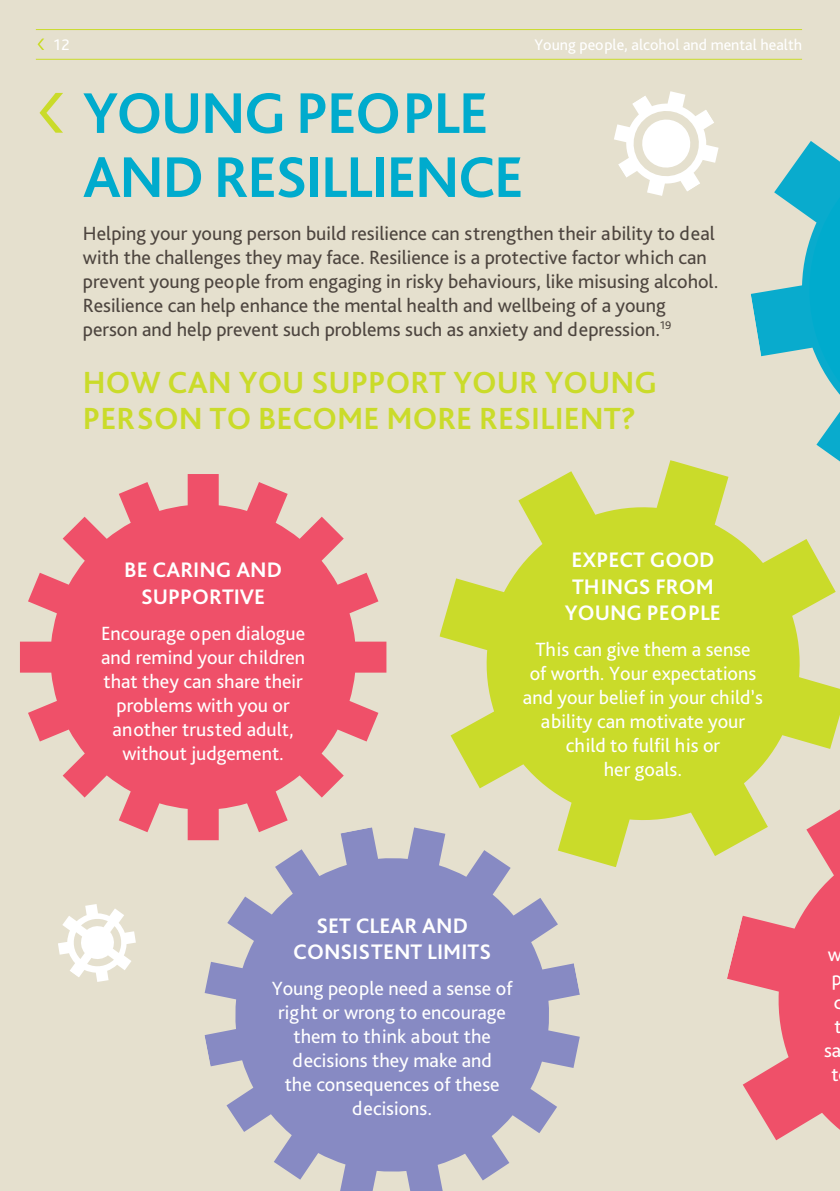
<style>
.page{position:relative;width:840px;height:1191px;background:#fff}
.page>*{position:absolute;margin:0;border:0;box-sizing:border-box;transform-origin:0 0}
.t1{font:700 60px/64px "Bliss Pro";letter-spacing:-.03em;color:#00abcd}
.t2{font:700 32px/36px "Bliss Pro";color:#cadb2a}
.t3{font:700 22px/26.4px "Bliss Pro";color:#fff;text-align:center}
.t4{font:20px/24px "Bliss Pro";color:#fff;text-align:center}
.t5{font:20px/24px "Bliss Pro";color:#4d453f}
.t6{font:16px "Bliss Pro";color:#fff}
</style>
<div class="page">
<div style="left:0;top:0;width:839px;height:1191px;background:#e5e0ce"></div>
<svg style="left:38px;top:39px;width:6px;height:11px"></svg>
<svg style="left:20px;top:474px;width:366px;height:366px"></svg>
<div style="left:72px;top:527px;width:276px;height:277px;background:#ef5069;border-radius:50%"></div>
<hr style="left:36px;top:59px;width:765px;height:1px;background:#cadb2a">
<hr style="left:36px;top:29px;width:765px;height:1px;background:#cadb2a">
<svg style="left:58px;top:904px;width:78px;height:78px"></svg>
<svg style="left:751px;top:141px;width:88px;height:319px"></svg>
<svg style="left:727px;top:902px;width:83px;height:239px;fill:#ef5069"></svg>
<svg style="left:810px;top:867px;width:29px;height:262px;background:#ed5e73"></svg>
<svg style="left:439px;top:460px;width:400px;height:407px"></svg>
<div style="left:518px;top:533px;width:248px;height:249px;background:#cadb2a"></div>
<svg style="left:204px;top:827px;width:375px;height:364px"></svg>
<div style="left:261px;top:876px;width:277px;height:276px;background:#878ac3"></div>
<svg style="left:614px;top:91px;width:104px;height:105px"></svg>
<svg style="left:39px;top:93px;width:24px;height:40px"></svg>
<p class="t6" style="left:54px;top:35px;width:17px">12</p>
<p class="t6" style="left:534px;top:35px;width:269px">Young people, alcohol and mental health</p>
<h1 class="t1" style="left:83px;top:80px;width:442px">YOUNG PEOPLE<br>AND RESILLIENCE</h1>
<p class="t5" style="left:83px;top:221px;width:636px">Helping your young person build resilience can strengthen their ability to deal with the challenges they may face. Resilience is a protective factor which can prevent young people from engaging in risky behaviours, like misusing alcohol.<br>Resilience can help enhance the mental health and wellbeing of a young person and help prevent such problems such as anxiety and depression.<sup>19</sup></p>
<h2 class="t2" style="left:83px;top:363px;width:575px">HOW CAN YOU SUPPORT YOUR YOUNG<br>PERSON TO BECOME MORE RESILIENT?</h2>
<p class="t3" style="left:124px;top:556px;width:159px">BE CARING AND<br>SUPPORTIVE</p>
<p class="t4" style="left:101px;top:620px;width:206px">Encourage open dialogue and remind your children that they can share their problems with you or another trusted adult, without judgement.</p>
<p class="t3" style="left:564px;top:546px;width:157px">EXPECT GOOD<br>THINGS FROM<br>YOUNG PEOPLE</p>
<p class="t4" style="left:522px;top:637px;width:241px">This can give them a sense<br>of worth. Your expectations and your belief in your child’s ability can motivate your child to fulfil his or<br>her goals.</p>
<p class="t3" style="left:293px;top:911px;width:199px">SET CLEAR AND<br>CONSISTENT LIMITS</p>
<p class="t4" style="left:271px;top:976px;width:242px">Young people need a sense of right or wrong to encourage them to think about the decisions they make and<br>the consequences of these decisions.</p>
<p class="t4" style="left:823px;top:941px;width:22px">w p d t sa t</p>
</div>
